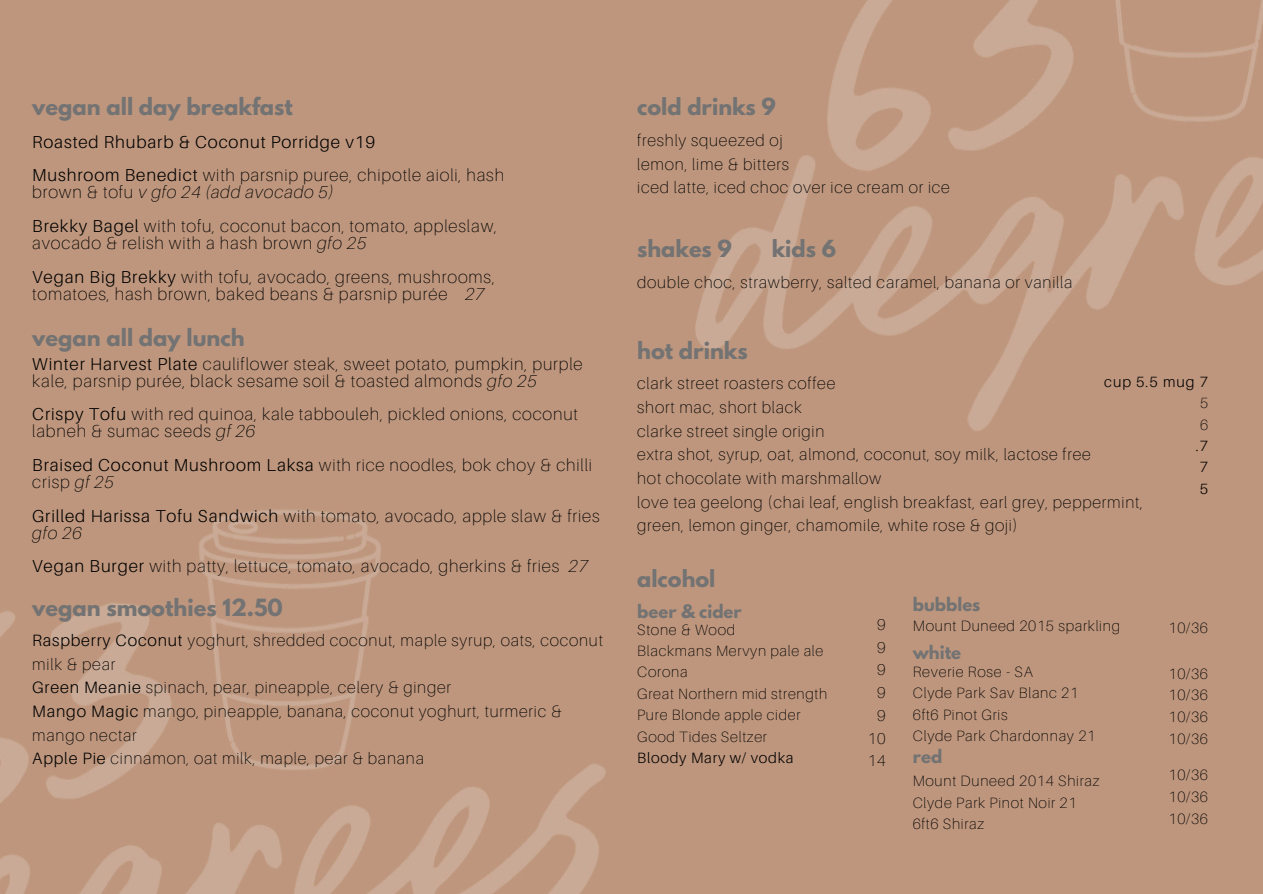
<style>
.page{position:relative;width:1263px;height:894px;background:#fff}
.page>*{position:absolute;margin:0;border:0;box-sizing:border-box;transform-origin:0 0}
.t1{font:700 21px "League Spartan";color:#737373}
.t2{font:700 20.85px "League Spartan";color:#737373}
.t3{font:100 17.25px/16.8px "Aileron";letter-spacing:.05em;color:#000}
.t4{font:300 17.25px "Aileron";letter-spacing:.05em;color:#000}
.t5{font:700 16.5px "League Spartan";color:#737373}
.t6{font:100 16.35px/23.7px "Aileron";letter-spacing:.05em;color:#000}
.t7{font:100 15.6px/22.6px "Aileron";color:#000;text-align:center}
.t8{font:100 14.85px "Aileron";letter-spacing:.05em;color:#000}
.t9{font:300 14.85px "Aileron";letter-spacing:.05em;color:#000}
.s1{font-weight:300}
.s2{font-style:italic}
</style>
<div class="page">
<img style="left:0;top:0;width:1263px;height:893px">
<h1 class="t1" style="left:32px;top:96px;width:262px">vegan all day breakfast</h1>
<h3 class="t4" style="left:32px;top:131px;width:344px">Roasted Rhubarb &amp; Coconut Porridge v19</h3>
<h3 class="t3" style="left:32px;top:166px;width:473px"><span class="s1">Mushroom Benedict</span> with parsnip puree, chipotle aioli, hash brown &amp; tofu <span class="s2">v gfo 24 (add avocado 5)</span></h3>
<h3 class="t3" style="left:32px;top:217px;width:466px"><span class="s1">Brekky Bagel</span> with tofu, coconut bacon, tomato, appleslaw, avocado &amp; relish with a hash brown <span class="s2">gfo 25</span></h3>
<h3 class="t3" style="left:32px;top:268px;width:464px"><span class="s1">Vegan Big Brekky</span> with tofu, avocado, greens, mushrooms, tomatoes, hash brown, baked beans &amp; parsnip purée <span class="s2">27</span></h3>
<h1 class="t1" style="left:32px;top:327px;width:214px">vegan all day lunch</h1>
<h3 class="t3" style="left:32px;top:355px;width:552px"><span class="s1">Winter Harvest Plate</span> cauliflower steak, sweet potato, pumpkin, purple kale, parsnip purée, black sesame soil &amp; toasted almonds <span class="s2">gfo 25</span></h3>
<h1 class="t3" style="left:32px;top:405px;width:547px"><span class="s1">Crispy Tofu</span> with red quinoa, kale tabbouleh, pickled onions, coconut labneh &amp; sumac seeds <span class="s2">gf 26</span></h1>
<h3 class="t3" style="left:32px;top:456px;width:561px"><span class="s1">Braised Coconut Mushroom Laksa</span> with rice noodles, bok choy &amp; chilli crisp <span class="s2">gf 25</span></h3>
<h1 class="t3" style="left:32px;top:507px;width:569px"><span class="s1">Grilled Harissa Tofu Sandwich</span> with tomato, avocado, apple slaw &amp; fries <span class="s2">gfo 26</span></h1>
<h3 class="t3" style="left:32px;top:557px;width:557px"><span class="s1">Vegan Burger</span> with patty, lettuce, tomato, avocado, gherkins &amp; fries <span class="s2">27</span></h3>
<h3 class="t1" style="left:32px;top:597px;width:252px">vegan smoothies 12.50</h3>
<h3 class="t6" style="left:32px;top:628px;width:572px"><span class="s1">Raspberry Coconut</span> yoghurt, shredded coconut, maple syrup, oats, coconut milk &amp; pear<br><span class="s1">Green Meanie</span> spinach, pear, pineapple, celery &amp; ginger<br><span class="s1">Mango Magic</span> mango, pineapple, banana, coconut yoghurt, turmeric &amp; mango nectar<br><span class="s1">Apple Pie</span> cinnamon, oat milk, maple, pear &amp; banana</h3>
<h3 class="t2" style="left:637px;top:96px;width:140px">cold drinks 9</h3>
<h3 class="t6" style="left:637px;top:128px;width:314px">freshly squeezed oj<br>lemon, lime &amp; bitters<br>iced latte, iced choc over ice cream or ice</h3>
<p class="t2" style="left:637px;top:238px;width:96px">shakes 9</p>
<p class="t2" style="left:772px;top:238px;width:66px">kids 6</p>
<p class="t6" style="left:637px;top:270px;width:437px">double choc, strawberry, salted caramel, banana or vanilla</p>
<p class="t1" style="left:637px;top:340px;width:112px">hot drinks</p>
<p class="t6" style="left:637px;top:371px;width:507px">clark street roasters coffee<br>short mac, short black<br>clarke street single origin<br>extra shot, syrup, oat, almond, coconut, soy milk, lactose free<br>hot chocolate with marshmallow<br>love tea geelong (chai leaf, english breakfast, earl grey, peppermint, green, lemon ginger, chamomile, white rose &amp; goji)</p>
<p class="t9" style="left:1104px;top:372px;width:105px">cup 5.5 mug 7</p>
<p class="t8" style="left:1200px;top:394px;width:10px">5</p>
<h1 class="t8" style="left:1200px;top:415px;width:10px">6</h1>
<h3 class="t9" style="left:1196px;top:436px;width:14px">.7</h3>
<h1 class="t9" style="left:1200px;top:458px;width:10px">7</h1>
<h2 class="t9" style="left:1200px;top:479px;width:10px">5</h2>
<h1 class="t2" style="left:637px;top:568px;width:80px">alcohol</h1>
<h3 class="t8" style="left:637px;top:620px;width:100px">Stone &amp; Wood</h3>
<h2 class="t8" style="left:637px;top:641px;width:188px">Blackmans Mervyn pale ale</h2>
<h3 class="t8" style="left:637px;top:662px;width:52px">Corona</h3>
<p class="t8" style="left:637px;top:684px;width:192px">Great Northern mid strength</p>
<p class="t8" style="left:637px;top:705px;width:165px">Pure Blonde apple cider</p>
<p class="t8" style="left:637px;top:726px;width:131px">Good Tides Seltzer</p>
<p class="t9" style="left:637px;top:748px;width:158px">Bloody Mary w/ vodka</p>
<p class="t5" style="left:637px;top:603px;width:106px">beer &amp; cider</p>
<p class="t7" style="left:868px;top:612px;width:19px">9<br>9<br>9<br>9<br>9<br>10<br>14</p>
<p class="t5" style="left:913px;top:595px;width:69px">bubbles</p>
<p class="t5" style="left:913px;top:644px;width:50px">white</p>
<p class="t8" style="left:913px;top:616px;width:209px">Mount Duneed 2015 sparkling</p>
<p class="t8" style="left:913px;top:662px;width:122px">Reverie Rose - SA</p>
<p class="t8" style="left:913px;top:683px;width:167px">Clyde Park Sav Blanc 21</p>
<p class="t8" style="left:913px;top:705px;width:96px">6ft6 Pinot Gris</p>
<h2 class="t8" style="left:913px;top:726px;width:184px">Clyde Park Chardonnay 21</h2>
<p class="t8" style="left:913px;top:771px;width:188px">Mount Duneed 2014 Shiraz</p>
<p class="t8" style="left:913px;top:793px;width:165px">Clyde Park Pinot Noir 21</p>
<p class="t8" style="left:913px;top:814px;width:73px">6ft6 Shiraz</p>
<p class="t5" style="left:913px;top:747px;width:31px">red</p>
<p class="t8" style="left:1169px;top:618px;width:41px">10/36</p>
<h2 class="t8" style="left:1169px;top:664px;width:41px">10/36</h2>
<p class="t8" style="left:1169px;top:685px;width:41px">10/36</p>
<p class="t8" style="left:1169px;top:707px;width:41px">10/36</p>
<p class="t8" style="left:1169px;top:729px;width:41px">10/36</p>
<p class="t8" style="left:1169px;top:765px;width:41px">10/36</p>
<p class="t8" style="left:1169px;top:787px;width:41px">10/36</p>
<p class="t8" style="left:1169px;top:809px;width:41px">10/36</p>
</div>
